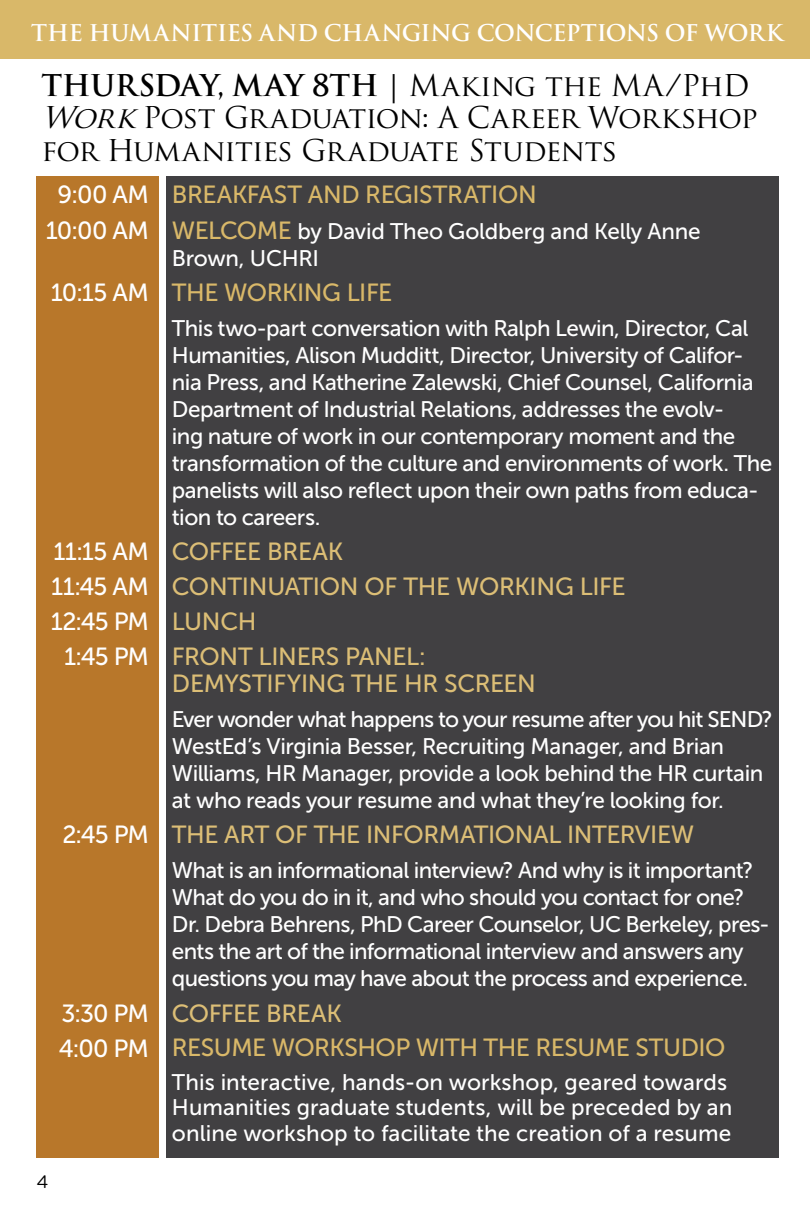
<style>
.page{position:relative;width:810px;height:1215px;background:#fff}
.page>*{position:absolute;margin:0;border:0;box-sizing:border-box;transform-origin:0 0}
.t1{font:29.25px/32.6px "Trajan Pro";letter-spacing:-.03em;color:#000}
.t2{font:24.75px/35.1px "Museo Sans 500";letter-spacing:-.015em;color:#dcbe76}
.t3{font:24.75px "Museo Sans 500";letter-spacing:-.02em;color:#d9b869}
.t4{font:24.75px/35.1px "Museo Sans 500";letter-spacing:-.02em;color:#fff;text-align:center}
.t5{font:22.5px/27px "Museo Sans 500";letter-spacing:-.025em;color:#fff}
.t6{font:22.5px/25.9px "Museo Sans 500";letter-spacing:.005em;color:#fff}
.t7{font:700 22.5px "Trajan Pro";letter-spacing:-.02em;color:#fff}
.t8{font:18px "Gotham Rounded";color:#000}
.s1{font-weight:700}
.s2{font-style:italic}
.s3{font-size:24.75px;color:#d9b869}
</style>
<div class="page">
<div style="left:0;top:0;width:810px;height:59px;background:#d9b869"></div>
<div style="left:166px;top:176px;width:613px;height:982px;background:#414042"></div>
<div style="left:36px;top:176px;width:122px;height:982px;background:#b8772a"></div>
<p class="t7" style="left:31px;top:19px;width:753px">THE HUMANITIES AND CHANGING CONCEPTIONS OF WORK</p>
<h1 class="t1" style="left:42px;top:69px;width:718px"><span class="s1">THURSDAY, MAY 8TH |</span> Making the MA/PhD<br><span class="s2">Work</span>Post Graduation: A Career Workshop for Humanities Graduate Students</h1>
<p class="t4" style="left:46px;top:177px;width:105px">9:00 AM<br>10:00 AM</p>
<p class="t4" style="left:51px;top:275px;width:100px">10:15 AM</p>
<p class="t4" style="left:51px;top:534px;width:100px">11:15 AM<br>11:45 AM<br>12:45 PM<br>1:45 PM</p>
<p class="t4" style="left:62px;top:817px;width:88px">2:45 PM</p>
<p class="t4" style="left:59px;top:996px;width:92px;text-align:left">3:30 PM<br>4:00 PM</p>
<p class="t8" style="left:37px;top:1170px;width:14px">4</p>
<p class="t3" style="left:172px;top:181px;width:366px">BREAKFAST AND REGISTRATION</p>
<p class="t5" style="left:172px;top:217px;width:530px"><span class="s3">WELCOME</span> by David Theo Goldberg and Kelly Anne<br>Brown, UCHRI</p>
<p class="t3" style="left:172px;top:279px;width:222px">THE WORKING LIFE</p>
<p class="t5" style="left:172px;top:315px;width:602px">This two-part conversation with Ralph Lewin, Director, Cal Humanities, Alison Mudditt, Director, University of Califor&shy;nia Press, and Katherine Zalewski, Chief Counsel, California Department of Industrial Relations, addresses the evolv-<br>ing nature of work in our contemporary moment and the transformation of the culture and environments of work. The panelists will also reflect upon their own paths from educa&shy;tion to careers.</p>
<p class="t2" style="left:172px;top:534px;width:455px">COFFEE BREAK<br>CONTINUATION OF THE WORKING LIFE<br>LUNCH<br>FRONT LINERS PANEL:</p>
<p class="t2" style="left:172px;top:666px;width:365px">DEMYSTIFYING THE HR SCREEN</p>
<p class="t5" style="left:172px;top:706px;width:602px">Ever wonder what happens to your resume after you hit SEND?<br>WestEd’s Virginia Besser, Recruiting Manager, and Brian Williams, HR Manager, provide a look behind the HR curtain at who reads your resume and what they’re looking for.</p>
<p class="t2" style="left:172px;top:817px;width:524px">THE ART OF THE INFORMATIONAL INTERVIEW</p>
<p class="t5" style="left:172px;top:857px;width:600px">What is an informational interview? And why is it important?<br>What do you do in it, and who should you contact for one?<br>Dr. Debra Behrens, PhD Career Counselor, UC Berkeley, pres&shy;ents the art of the informational interview and answers any questions you may have about the process and experience.</p>
<p class="t2" style="left:172px;top:996px;width:171px">COFFEE BREAK</p>
<p class="t3" style="left:172px;top:1033px;width:555px">RESUME WORKSHOP WITH THE RESUME STUDIO</p>
<p class="t6" style="left:172px;top:1069px;width:562px">This interactive, hands-on workshop, geared towards<br>Humanities graduate students, will be preceded by an online workshop to facilitate the creation of a resume</p>
</div>
